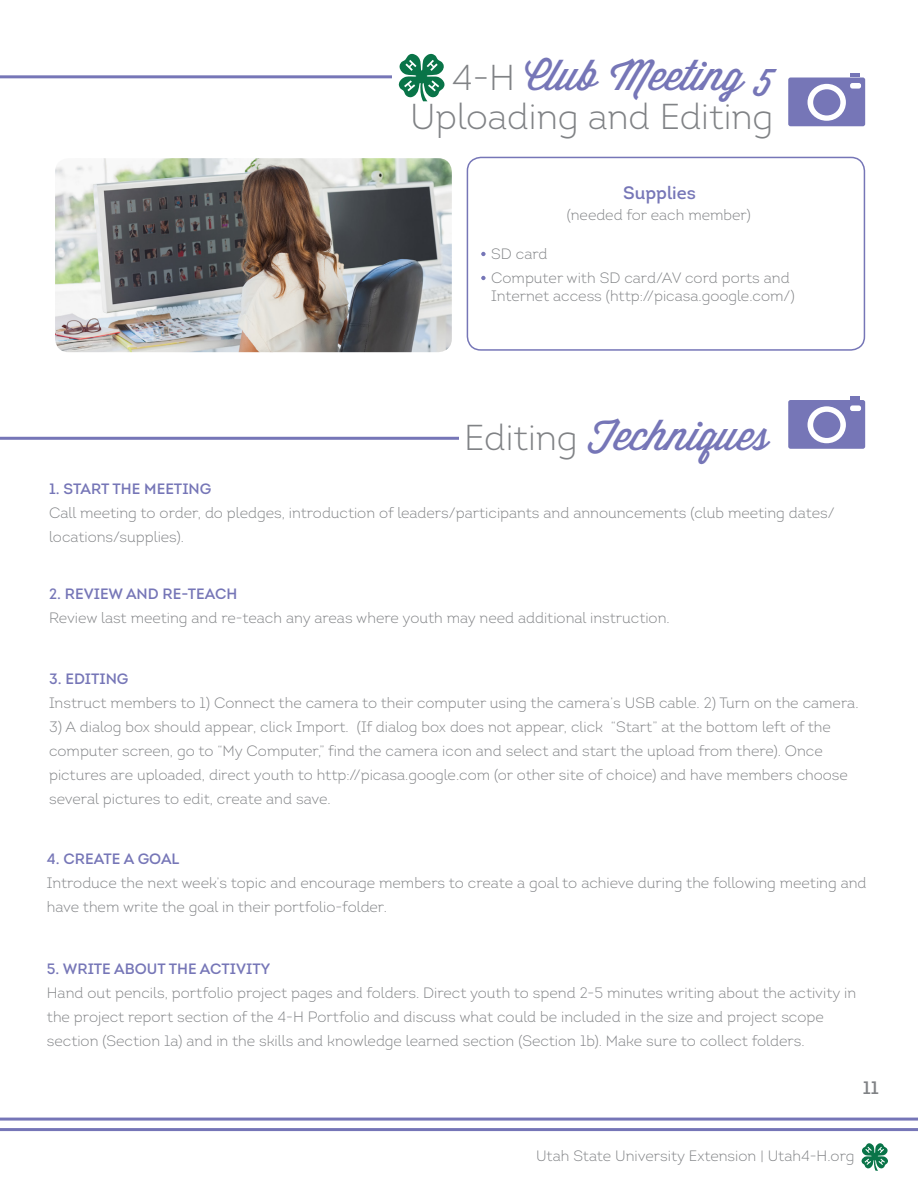
<style>
.page{position:relative;width:918px;height:1188px;background:#fff}
.page>*{position:absolute;margin:0;border:0;box-sizing:border-box;transform-origin:0 0}
.t1{font:42px "Wisdom Script AI";color:#7676b7}
.t2{font:300 36px "Intro";color:#808285}
.t3{font:18px "Intro";color:#7676b7}
.t4{font:18px "Intro";color:#808285}
.t5{font:300 15px/24px "Intro";color:#808285}
.t6{font:15px "Intro";color:#7676b7}
.s1{font-family:"Intro";font-weight:300;font-size:36px;color:#808285}
</style>
<div class="page">
<svg style="left:862px;top:1143px;width:26px;height:28px"></svg>
<img style="left:55px;top:158px;width:397px;height:194px">
<div style="left:467px;top:157px;width:398px;height:194px;border:2px solid #7676b7;border-radius:14px"></div>
<svg style="left:481px;top:252px;width:5px;height:4px"></svg>
<svg style="left:481px;top:276px;width:5px;height:4px"></svg>
<hr style="left:0;top:75px;width:392px;height:3px;background:#7676b7">
<hr style="left:0;top:1118px;width:918px;height:3px;background:#7676b7">
<hr style="left:0;top:1128px;width:918px;height:3px;background:#7676b7">
<hr style="left:0;top:437px;width:459px;height:3px;background:#7676b7">
<svg style="left:399px;top:54px;width:45px;height:47px"></svg>
<svg style="left:788px;top:74px;width:77px;height:52px"></svg>
<div style="left:813px;top:89px;width:27px;height:26px;background:#7676b7;border-radius:50%"></div>
<svg style="left:788px;top:396px;width:77px;height:53px"></svg>
<div style="left:813px;top:412px;width:27px;height:26px;background:#7676b7;border-radius:50%"></div>
<h1 class="t1" style="left:452px;top:43px;width:324px"><span class="s1">4-H</span> Club Meeting 5</h1>
<h2 class="t2" style="left:410px;top:94px;width:365px">Uploading and Editing</h2>
<p class="t3" style="left:623px;top:181px;width:74px">Supplies</p>
<p class="t5" style="left:567px;top:203px;width:185px">(needed for each member)</p>
<p class="t5" style="left:491px;top:242px;width:300px">SD card<br>Computer with SD card/AV cord ports and</p>
<p class="t5" style="left:491px;top:284px;width:305px">Internet access (http://picasa.google.com/)</p>
<h1 class="t1" style="left:464px;top:403px;width:306px"><span class="s1">Editing</span> Techniques</h1>
<p class="t6" style="left:49px;top:479px;width:164px">1. START THE MEETING</p>
<p class="t5" style="left:49px;top:500px;width:787px">Call meeting to order, do pledges, introduction of leaders/participants and announcements (club meeting dates/ locations/supplies).</p>
<p class="t6" style="left:49px;top:584px;width:190px">2. REVIEW AND RE-TEACH</p>
<p class="t5" style="left:49px;top:605px;width:622px">Review last meeting and re-teach any areas where youth may need additional instruction.</p>
<p class="t6" style="left:49px;top:670px;width:81px">3. EDITING</p>
<p class="t5" style="left:49px;top:691px;width:811px">Instruct members to 1) Connect the camera to their computer using the camera’s USB cable. 2) Turn on the camera.</p>
<p class="t5" style="left:49px;top:715px;width:800px">3) A dialog box should appear, click Import. (If dialog box does not appear, click “Start” at the bottom left of the computer screen, go to “My Computer,” find the camera icon and select and start the upload from there). Once pictures are uploaded, direct youth to http://picasa.google.com (or other site of choice) and have members choose several pictures to edit, create and save.</p>
<p class="t6" style="left:47px;top:850px;width:134px">4. CREATE A GOAL</p>
<p class="t5" style="left:47px;top:871px;width:821px">Introduce the next week’s topic and encourage members to create a goal to achieve during the following meeting and have them write the goal in their portfolio-folder.</p>
<p class="t6" style="left:47px;top:959px;width:225px">5. WRITE ABOUT THE ACTIVITY</p>
<p class="t5" style="left:47px;top:981px;width:811px">Hand out pencils, portfolio project pages and folders. Direct youth to spend 2-5 minutes writing about the activity in the project report section of the 4-H Portfolio and discuss what could be included in the size and project scope section (Section 1a) and in the skills and knowledge learned section (Section 1b). Make sure to collect folders.</p>
<p class="t4" style="left:863px;top:1076px;width:18px">11</p>
<p class="t5" style="left:536px;top:1144px;width:320px">Utah State University Extension | Utah4-H.org</p>
</div>
